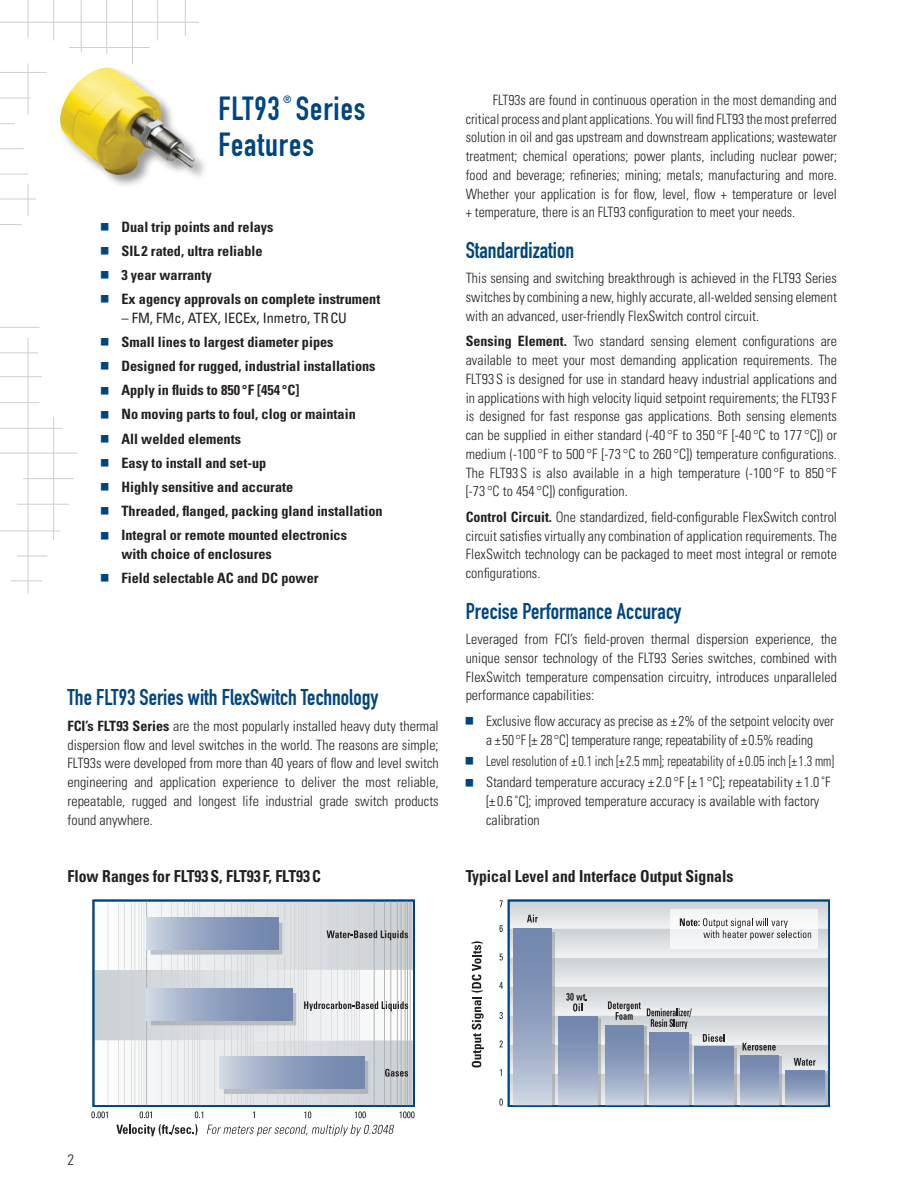
<style>
.page{position:relative;width:918px;height:1188px;background:#fff}
.page>*{position:absolute;margin:0;border:0;box-sizing:border-box;transform-origin:0 0}
.t1{font:33px/36px "DIN Engschrift Std";letter-spacing:.03em;color:#01457f}
.Subhead{font:22.5px "DIN Engschrift Std";color:#01457f}
.Subhead-2{font:700 condensed 16.5px "Univers LT Std";color:#231f20;scale:.95 1}
.t2{font:300 condensed 15px "Univers LT Std";color:#231f20}
.Text_first_paragraph{font:300 condensed 14.25px/18.8px "Univers LT Std";color:#231f20;text-align:justify}
.Text{font:300 condensed 14.25px/18.8px "Univers LT Std";color:#231f20;text-align:justify;scale:.96 1}
.t3{font:700 condensed 14.25px/18.8px "Univers LT Std";color:#231f20}
.Text-2{font:300 condensed 14.25px/18.8px "Univers LT Std";color:#231f20;text-align:justify}
.Text_-_bullets{font:300 condensed 14.25px/18.8px "Univers LT Std";color:#231f20}
.Text_-_bullets-2{font:300 condensed 14.25px/18.8px "Univers LT Std";color:#231f20;scale:.95 1}
.Text_-_bullets-3{font:300 condensed 14.25px "Univers LT Std";color:#231f20;scale:.87 1}
.t4{font:condensed 14.25px "Univers LT Std";color:#231f20}
.t5{font:10.5px "DIN Engschrift Std";color:#01457f}
.s1{font-weight:700}
</style>
<div class="page">
<svg style="left:116px;top:1124px;width:82px;height:12px"></svg>
<svg style="left:207px;top:1125px;width:187px;height:11px"></svg>
<svg style="left:91px;top:900px;width:324px;height:218px"></svg>
<hr style="left:359px;top:1061px;width:1px;height:33px;background:#9fa2a7">
<hr style="left:357px;top:1061px;width:1px;height:33px;background:#9fa2a7">
<hr style="left:354px;top:1061px;width:1px;height:33px;background:#9fa2a7">
<hr style="left:352px;top:1061px;width:1px;height:33px;background:#9fa2a7">
<hr style="left:348px;top:1061px;width:1px;height:33px;background:#9fa2a7">
<hr style="left:344px;top:1061px;width:1px;height:33px;background:#9fa2a7">
<hr style="left:337px;top:1061px;width:1px;height:33px;background:#9fa2a7">
<hr style="left:331px;top:1061px;width:1px;height:33px;background:#9fa2a7">
<hr style="left:321px;top:1061px;width:1px;height:33px;background:#9fa2a7">
<hr style="left:306px;top:1061px;width:1px;height:33px;background:#9fa2a7">
<hr style="left:303px;top:1061px;width:1px;height:33px;background:#9fa2a7">
<hr style="left:301px;top:1061px;width:1px;height:33px;background:#9fa2a7">
<hr style="left:298px;top:1061px;width:1px;height:33px;background:#9fa2a7">
<hr style="left:294px;top:1061px;width:1px;height:33px;background:#9fa2a7">
<hr style="left:291px;top:1061px;width:1px;height:33px;background:#9fa2a7">
<hr style="left:284px;top:1061px;width:1px;height:33px;background:#9fa2a7">
<hr style="left:278px;top:1061px;width:1px;height:33px;background:#9fa2a7">
<hr style="left:268px;top:1061px;width:1px;height:33px;background:#9fa2a7">
<hr style="left:253px;top:1061px;width:1px;height:33px;background:#9fa2a7">
<hr style="left:250px;top:1061px;width:1px;height:33px;background:#9fa2a7">
<hr style="left:248px;top:1061px;width:1px;height:33px;background:#9fa2a7">
<hr style="left:245px;top:1061px;width:1px;height:33px;background:#9fa2a7">
<hr style="left:241px;top:1061px;width:1px;height:33px;background:#9fa2a7">
<hr style="left:237px;top:1061px;width:1px;height:33px;background:#9fa2a7">
<hr style="left:231px;top:1061px;width:1px;height:33px;background:#9fa2a7">
<hr style="left:225px;top:1061px;width:1px;height:33px;background:#9fa2a7">
<div style="left:147px;top:918px;width:132px;height:32px;background:linear-gradient(to right,#c3cddc,#677ca7)"></div>
<div style="left:147px;top:988px;width:145px;height:33px;background:linear-gradient(to right,#c4cddc,#667ba6)"></div>
<div style="left:220px;top:1056px;width:145px;height:33px;background:linear-gradient(to right,#c3cddc,#667ba6)"></div>
<svg style="left:472px;top:941px;width:12px;height:127px"></svg>
<svg style="left:499px;top:900px;width:9px;height:206px"></svg>
<svg style="left:508px;top:900px;width:322px;height:207px;background:#bbc4d1"></svg>
<hr style="left:28px;top:0;width:1px;height:38px;background:#cad0d4">
<hr style="left:28px;top:63px;width:1px;height:52px;background:#cad0d4">
<hr style="left:28px;top:338px;width:1px;height:256px;background:#cad0d4">
<hr style="left:28px;top:184px;width:1px;height:32px;background:#cad0d4">
<hr style="left:185px;top:0;width:1px;height:36px;background:#cad0d4">
<hr style="left:81px;top:0;width:1px;height:52px;background:#cad0d4">
<hr style="left:157px;top:0;width:1px;height:40px;background:#cad0d4">
<hr style="left:132px;top:0;width:1px;height:64px;background:#cad0d4">
<hr style="left:106px;top:0;width:1px;height:54px;background:#cad0d4">
<hr style="left:53px;top:0;width:1px;height:40px;background:#cad0d4">
<hr style="left:53px;top:417px;width:1px;height:123px;background:#cad0d4">
<hr style="left:0;top:22px;width:199px;height:1px;background:#cad0d4">
<hr style="left:69px;top:47px;width:81px;height:1px;background:#cad0d4">
<svg style="left:0;top:174px;width:28px;height:1px"></svg>
<hr style="left:0;top:72px;width:46px;height:1px;background:#cad0d4">
<hr style="left:0;top:199px;width:36px;height:1px;background:#cad0d4">
<hr style="left:0;top:98px;width:31px;height:1px;background:#cad0d4">
<svg style="left:0;top:224px;width:22px;height:1px"></svg>
<svg style="left:0;top:123px;width:15px;height:1px"></svg>
<svg style="left:0;top:148px;width:24px;height:1px"></svg>
<hr style="left:0;top:453px;width:77px;height:1px;background:#cad0d4">
<hr style="left:23px;top:478px;width:51px;height:1px;background:#cad0d4">
<hr style="left:17px;top:504px;width:52px;height:1px;background:#cad0d4">
<hr style="left:11px;top:581px;width:31px;height:1px;background:#cad0d4">
<hr style="left:0;top:531px;width:60px;height:1px;background:#cad0d4">
<hr style="left:17px;top:556px;width:30px;height:1px;background:#cad0d4">
<hr style="left:0;top:428px;width:62px;height:1px;background:#cad0d4">
<hr style="left:0;top:353px;width:38px;height:1px;background:#cad0d4">
<hr style="left:0;top:376px;width:42px;height:1px;background:#cad0d4">
<hr style="left:0;top:402px;width:39px;height:1px;background:#cad0d4">
<hr style="left:0;top:327px;width:39px;height:1px;background:#cad0d4">
<img style="left:59px;top:67px;width:145px;height:119px">
<p class="t1" style="left:218px;top:91px;width:63px">FLT93</p>
<p class="t5" style="left:283px;top:93px;width:10px">®</p>
<p class="t1" style="left:218px;top:91px;width:149px;text-indent:77px">Series<br>Features</p>
<p class="t3" style="left:122px;top:217px;width:153px">Dual trip points and relays</p>
<p class="t3" style="left:122px;top:241px;width:143px">SIL 2 rated, ultra reliable</p>
<p class="t3" style="left:122px;top:265px;width:92px">3 year warranty</p>
<p class="t3" style="left:122px;top:290px;width:260px">Ex agency approvals on complete instrument</p>
<p class="t4" style="left:122px;top:309px;width:227px">– FM, FMc, ATEX, IECEx, Inmetro, TRCU</p>
<p class="t3" style="left:122px;top:332px;width:214px">Small lines to largest diameter pipes</p>
<p class="t3" style="left:122px;top:357px;width:256px">Designed for rugged, industrial installations</p>
<p class="t3" style="left:122px;top:381px;width:179px">Apply in fluids to 850 °F [454 °C]</p>
<p class="t3" style="left:122px;top:405px;width:236px">No moving parts to foul, clog or maintain</p>
<p class="t3" style="left:122px;top:429px;width:121px">All welded elements</p>
<p class="t3" style="left:122px;top:453px;width:146px">Easy to install and set-up</p>
<p class="t3" style="left:122px;top:477px;width:173px">Highly sensitive and accurate</p>
<p class="t3" style="left:122px;top:501px;width:263px">Threaded, flanged, packing gland installation</p>
<p class="t3" style="left:122px;top:526px;width:227px">Integral or remote mounted electronics with choice of enclosures</p>
<p class="t3" style="left:122px;top:569px;width:199px">Field selectable AC and DC power</p>
<p class="Subhead" style="left:68px;top:684px;width:312px">The FLT93 Series with FlexSwitch Technology</p>
<p class="Text-2" style="left:68px;top:716px;width:373px"><span class="s1">FCI’s FLT93 Series</span> are the most popularly installed heavy duty thermal dispersion flow and level switches in the world. The reasons are simple; FLT93s were developed from more than 40 years of flow and level switch engineering and application experience to deliver the most reliable, repeatable, rugged and longest life industrial grade switch products found anywhere.</p>
<p class="Text" style="left:466px;top:90px;width:388px;text-indent:27px">FLT93s are found in continuous operation in the most demanding and critical process and plant applications. You will find FLT93 the most preferred solution in oil and gas upstream and downstream applications; wastewater treatment; chemical operations; power plants, including nuclear power; food and beverage; refineries; mining; metals; manufacturing and more.<br>Whether your application is for flow, level, flow + temperature or level + temperature, there is an FLT93 configuration to meet your needs.</p>
<p class="Subhead" style="left:466px;top:237px;width:110px">Standardization</p>
<p class="Text_first_paragraph" style="left:466px;top:269px;width:373px">This sensing and switching breakthrough is achieved in the FLT93 Series switches by combining a new, highly accurate, all-welded sensing element with an advanced, user-friendly FlexSwitch control circuit.</p>
<p class="Text_first_paragraph" style="left:466px;top:332px;width:373px"><span class="s1">Sensing Element.</span> Two standard sensing element configurations are available to meet your most demanding application requirements. The FLT93 S is designed for use in standard heavy industrial applications and in applications with high velocity liquid setpoint requirements; the FLT93 F is designed for fast response gas applications. Both sensing elements can be supplied in either standard (-40 °F to 350 °F [-40 °C to 177 °C]) or medium (-100 °F to 500 °F [-73 °C to 260 °C]) temperature configurations.<br>The FLT93 S is also available in a high temperature (-100 °F to 850 °F [-73 °C to 454 °C]) configuration.</p>
<p class="Text_first_paragraph" style="left:466px;top:507px;width:373px"><span class="s1">Control Circuit.</span> One standardized, field-configurable FlexSwitch control circuit satisfies virtually any combination of application requirements. The FlexSwitch technology can be packaged to meet most integral or remote configurations.</p>
<p class="Subhead" style="left:466px;top:597px;width:217px">Precise Performance Accuracy</p>
<p class="Text_first_paragraph" style="left:466px;top:630px;width:373px">Leveraged from FCI’s field-proven thermal dispersion experience, the unique sensor technology of the FLT93 Series switches, combined with FlexSwitch temperature compensation circuitry, introduces unparalleled performance capabilities:</p>
<p class="Text_-_bullets-2" style="left:486px;top:711px;width:368px">Exclusive flow accuracy as precise as ± 2% of the setpoint velocity over a ±50°F [± 28°C] temperature range; repeatability of ±0.5% reading</p>
<p class="Text_-_bullets-3" style="left:486px;top:752px;width:402px">Level resolution of ± 0.1 inch [± 2.5 mm]; repeatability of ± 0.05 inch [± 1.3 mm]</p>
<p class="Text_-_bullets" style="left:486px;top:773px;width:346px">Standard temperature accuracy ± 2.0 °F [± 1 °C]; repeatability ± 1.0 ˚F [± 0.6 ˚C]; improved temperature accuracy is available with factory calibration</p>
<p class="Subhead-2" style="left:68px;top:866px;width:268px">Flow Ranges for FLT93S, FLT93 F, FLT93C</p>
<p class="Subhead-2" style="left:466px;top:866px;width:283px">Typical Level and Interface Output Signals</p>
<p class="t2" style="left:68px;top:1151px;width:8px">2</p>
</div>
